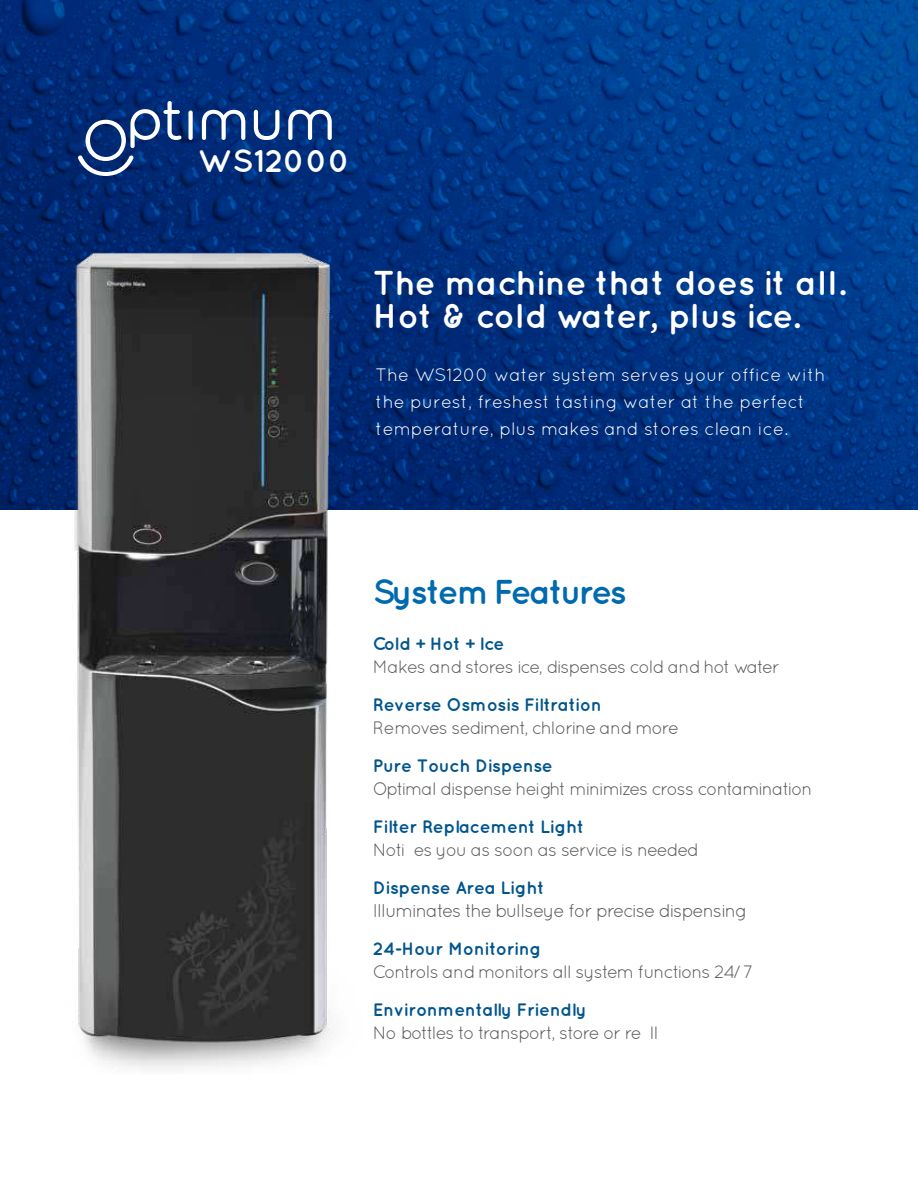
<style>
.page{position:relative;width:918px;height:1188px;background:#fff}
.page>*{position:absolute;margin:0;border:0;box-sizing:border-box;transform-origin:0 0}
.t1{font:700 34.5px/33.6px "Quicksand";letter-spacing:-.02em;color:#fff}
.t2{font:700 34.5px "Quicksand";letter-spacing:-.065em;color:#006aaf}
.t3{font:700 31.5px "Quicksand";letter-spacing:.005em;color:#fff}
.t4{font:18.45px "Quicksand";letter-spacing:-.06em;color:#58595b}
.t5{font:18px "Quicksand";letter-spacing:-.06em;color:#58595b}
.t6{font:700 18px "Quicksand";letter-spacing:-.02em;color:#00558d}
.t7{font:18px/27px "Quicksand";color:#fff}
</style>
<div class="page">
<img style="left:0;top:0;width:918px;height:510px">
<img style="left:30px;top:250px;width:342px;height:819px">
<svg style="left:202px;top:110px;width:43px;height:30px"></svg>
<svg style="left:288px;top:110px;width:44px;height:30px"></svg>
<div style="left:188px;top:110px;width:5px;height:30px;background:#fff;border-radius:2px"></div>
<svg style="left:254px;top:110px;width:25px;height:30px"></svg>
<svg style="left:78px;top:101px;width:103px;height:75px;background:#2e508c"></svg>
<h2 class="t3" style="left:198px;top:143px;width:154px">WS12000</h2>
<h1 class="t1" style="left:373px;top:265px;width:474px">The machine that does it all.<br>Hot &amp; cold water, plus ice.</h1>
<p class="t7" style="left:376px;top:361px;width:451px">The WS1200 water system serves your office with the purest, freshest tasting water at the perfect temperature, plus makes and stores clean ice.</p>
<h1 class="t2" style="left:373px;top:571px;width:255px">System Features</h1>
<p class="t6" style="left:373px;top:633px;width:133px">Cold + Hot + Ice</p>
<p class="t5" style="left:373px;top:656px;width:409px">Makes and stores ice, dispenses cold and hot water</p>
<p class="t6" style="left:373px;top:694px;width:231px">Reverse Osmosis Filtration</p>
<p class="t5" style="left:373px;top:717px;width:308px">Removes sediment, chlorine and more</p>
<p class="t6" style="left:373px;top:755px;width:182px">Pure Touch Dispense</p>
<p class="t5" style="left:373px;top:778px;width:441px">Optimal dispense height minimizes cross contamination</p>
<p class="t6" style="left:373px;top:816px;width:213px">Filter Replacement Light</p>
<p class="t5" style="left:373px;top:839px;width:328px">Noti es you as soon as service is needed</p>
<p class="t6" style="left:373px;top:877px;width:173px">Dispense Area Light</p>
<p class="t4" style="left:373px;top:900px;width:376px">Illuminates the bullseye for precise dispensing</p>
<p class="t6" style="left:373px;top:938px;width:170px">24-Hour Monitoring</p>
<p class="t5" style="left:373px;top:961px;width:382px">Controls and monitors all system functions 24/ 7</p>
<p class="t6" style="left:373px;top:999px;width:215px">Environmentally Friendly</p>
<p class="t5" style="left:373px;top:1022px;width:287px">No bottles to transport, store or re ll</p>
</div>
